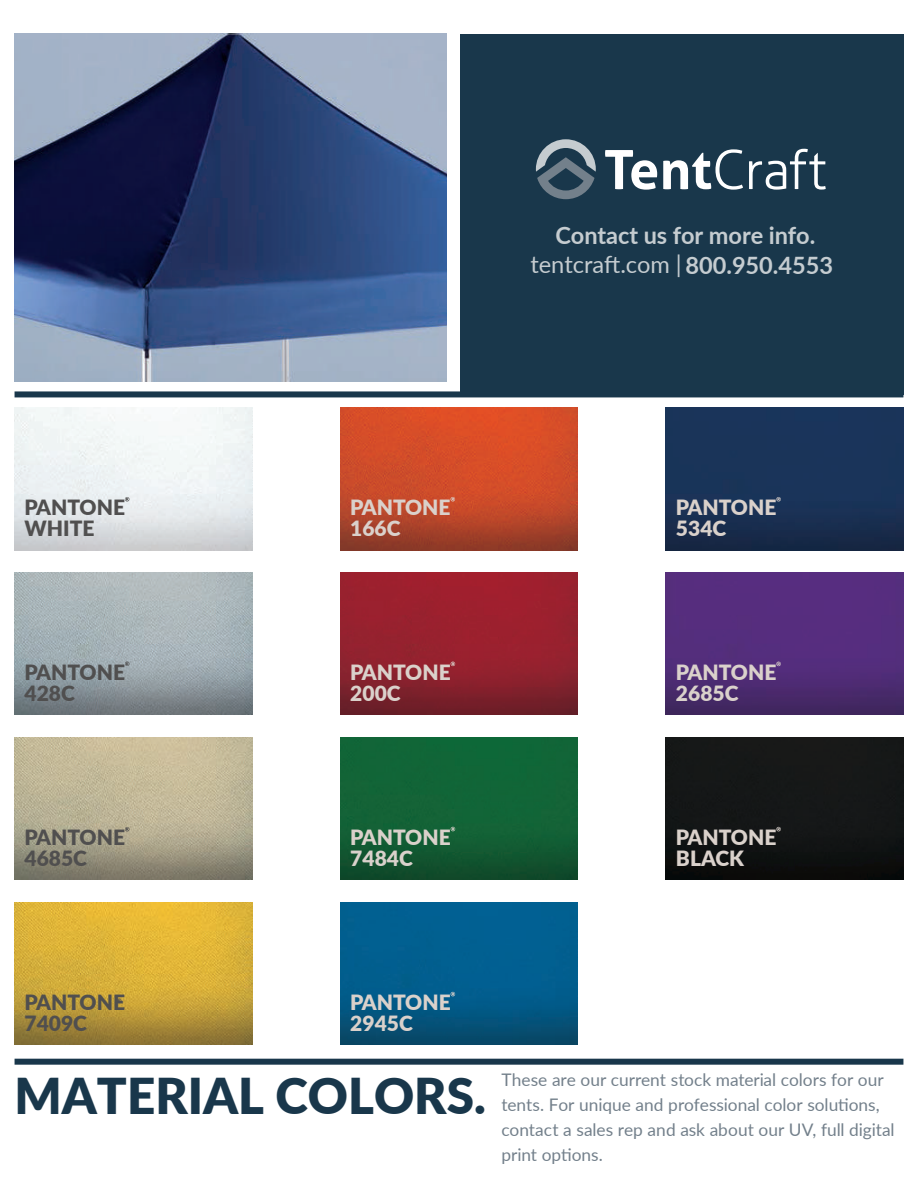
<style>
.page{position:relative;width:918px;height:1188px;background:#fff}
.page>*{position:absolute;margin:0;border:0;box-sizing:border-box;transform-origin:0 0}
.t1{font:900 49.35px "Lato";color:#19374b}
.t2{font:24px "Lato";letter-spacing:-.005em;color:#c5ccd0}
.t3{font:700 24px "Lato";letter-spacing:-.005em;color:#c5ccd0}
.t4{font:900 21px/21px "Lato";color:#dad1cb}
.t5{font:900 21px/21px "Lato";color:#504f4f}
.t6{font:17.25px/24.9px "Lato";color:#73808b}
.s1{font-weight:700}
</style>
<div class="page">
<img style="left:340px;top:737px;width:238px;height:143px">
<img style="left:340px;top:902px;width:238px;height:143px">
<img style="left:340px;top:572px;width:238px;height:143px">
<img style="left:340px;top:408px;width:238px;height:142px">
<img style="left:666px;top:737px;width:237px;height:143px">
<img style="left:666px;top:572px;width:237px;height:143px">
<img style="left:666px;top:408px;width:237px;height:142px">
<img style="left:14px;top:902px;width:238px;height:143px">
<img style="left:14px;top:737px;width:238px;height:143px">
<img style="left:14px;top:572px;width:238px;height:143px">
<img style="left:15px;top:34px;width:432px;height:347px">
<div style="left:460px;top:34px;width:443px;height:360px;background:#19374b"></div>
<div style="left:15px;top:391px;width:888px;height:6px;background:#19374b"></div>
<div style="left:15px;top:1059px;width:888px;height:6px;background:#19374b"></div>
<svg style="left:125px;top:827px;width:4px;height:5px"></svg>
<svg style="left:125px;top:661px;width:4px;height:5px"></svg>
<svg style="left:125px;top:497px;width:4px;height:5px"></svg>
<svg style="left:117px;top:999px;width:4px;height:4px"></svg>
<svg style="left:451px;top:662px;width:4px;height:4px"></svg>
<svg style="left:451px;top:497px;width:4px;height:4px"></svg>
<svg style="left:776px;top:662px;width:5px;height:4px"></svg>
<svg style="left:451px;top:827px;width:4px;height:4px"></svg>
<svg style="left:451px;top:992px;width:4px;height:4px"></svg>
<svg style="left:776px;top:497px;width:5px;height:5px"></svg>
<svg style="left:776px;top:827px;width:5px;height:4px"></svg>
<svg style="left:605px;top:150px;width:52px;height:40px"></svg>
<svg style="left:663px;top:149px;width:80px;height:41px"></svg>
<svg style="left:749px;top:149px;width:77px;height:41px"></svg>
<svg style="left:536px;top:139px;width:60px;height:60px"></svg>
<h2 class="t3" style="left:555px;top:218px;width:261px">Contact us for more info.</h2>
<h2 class="t2" style="left:530px;top:247px;width:304px">tentcraft.com | <span class="s1">800.950.4553</span></h2>
<p class="t5" style="left:25px;top:496px;width:102px">PANTONE<br>WHITE</p>
<p class="t4" style="left:350px;top:496px;width:102px">PANTONE<br>166C</p>
<p class="t4" style="left:676px;top:496px;width:102px">PANTONE<br>534C</p>
<p class="t5" style="left:25px;top:661px;width:102px">PANTONE<br>428C</p>
<p class="t4" style="left:350px;top:661px;width:102px">PANTONE<br>200C</p>
<p class="t4" style="left:676px;top:661px;width:102px">PANTONE<br>2685C</p>
<p class="t5" style="left:25px;top:826px;width:102px">PANTONE<br>4685C</p>
<p class="t4" style="left:350px;top:826px;width:102px">PANTONE<br>7484C</p>
<p class="t4" style="left:676px;top:826px;width:102px">PANTONE<br>BLACK</p>
<p class="t5" style="left:25px;top:991px;width:102px">PANTONE<br>7409C</p>
<p class="t4" style="left:350px;top:991px;width:102px">PANTONE<br>2945C</p>
<h1 class="t1" style="left:14px;top:1059px;width:473px">MATERIAL COLORS.</h1>
<p class="t6" style="left:501px;top:1067px;width:395px">These are our current stock material colors for our tents. For unique and professional color solutions, contact a sales rep and ask about our UV, full digital print options.</p>
</div>
